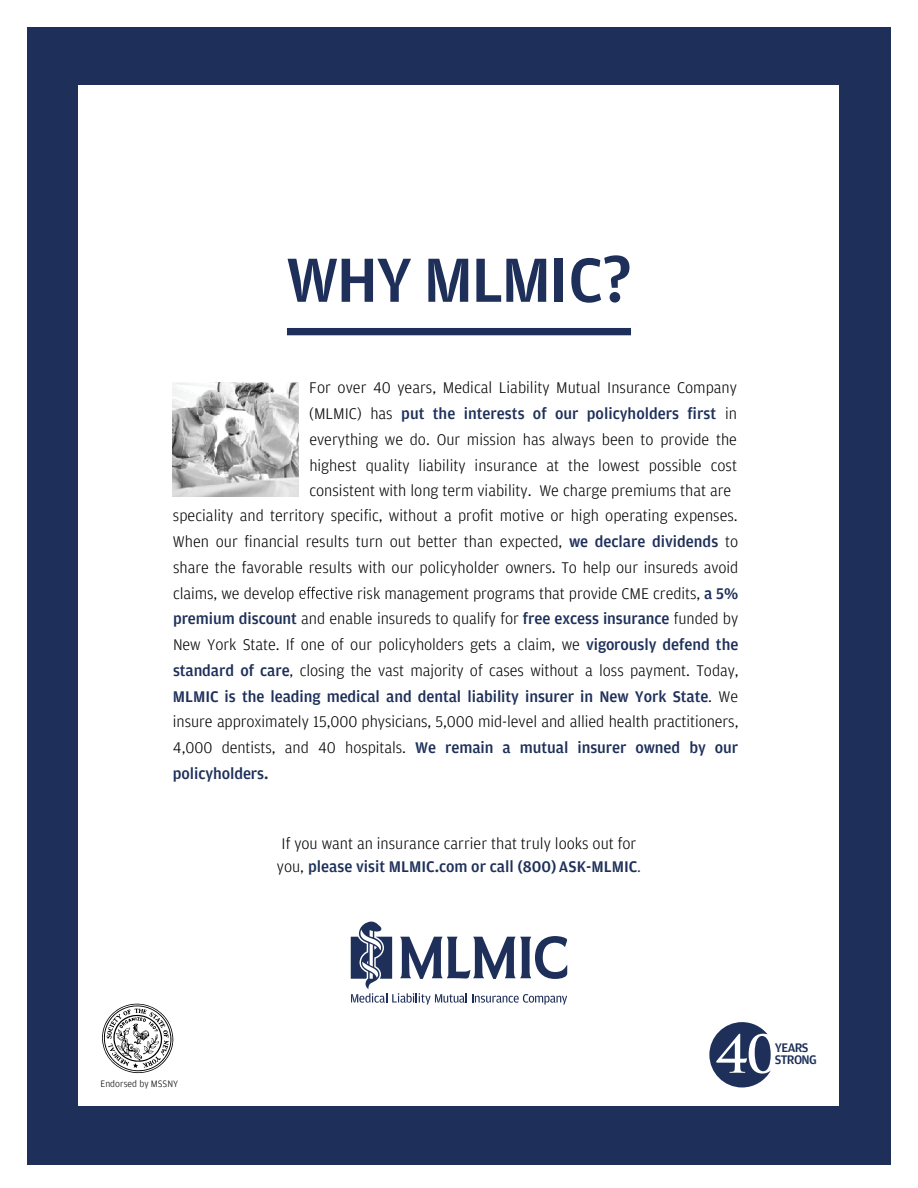
<style>
.page{position:relative;width:918px;height:1188px;background:#fff}
.page>*{position:absolute;margin:0;border:0;box-sizing:border-box;transform-origin:0 0}
.t1{font:500 66.15px "Amplitude";letter-spacing:-.03em;color:#1e305a}
.t2{font:300 16.35px/25.8px "Amplitude";color:#000}
.t3{font:500 16.35px "Amplitude";color:#1e305a}
.t4{font:500 13.2px/12.6px "Amplitude";color:#1e305a}
.t5{font:300 9.9px "Amplitude";color:#000}
.s1{font-weight:300;color:#000}
.s2{font-weight:500;color:#1e305a}
.s3{color:#1e305a}
</style>
<div class="page">
<div style="left:27px;top:27px;width:864px;height:1138px;background:#1e305a"></div>
<div style="left:79px;top:86px;width:760px;height:1020px;background:#fff"></div>
<svg style="left:299px;top:587px;width:35px;height:12px"></svg>
<div style="left:287px;top:328px;width:344px;height:7px;background:#1e305a"></div>
<img style="left:172px;top:382px;width:127px;height:114px">
<svg style="left:351px;top:922px;width:216px;height:83px"></svg>
<svg style="left:709px;top:1022px;width:62px;height:65px"></svg>
<svg style="left:102px;top:1004px;width:71px;height:69px"></svg>
<h1 class="t1" style="left:286px;top:238px;width:348px">WHY MLMIC?</h1>
<p class="t2" style="left:309px;top:375px;width:429px">For over 40 years, Medical Liability Mutual Insurance Company</p>
<p class="t3" style="left:309px;top:403px;width:429px"><span class="s1">(MLMIC) has</span> put the interests of our policyholders first <span class="s1">in</span></p>
<p class="t2" style="left:309px;top:426px;width:429px">everything we do. Our mission has always been to provide the</p>
<p class="t2" style="left:309px;top:452px;width:429px">highest quality liability insurance at the lowest possible cost</p>
<p class="t2" style="left:309px;top:478px;width:424px">consistent with long term viability. We charge premiums that are</p>
<p class="t2" style="left:173px;top:503px;width:566px">speciality and territory specific, without a profit motive or high operating expenses.</p>
<p class="t2" style="left:173px;top:528px;width:567px">When our financial results turn out better than expected, <span class="s2">we declare dividends</span> to</p>
<p class="t2" style="left:173px;top:554px;width:567px">share the favorable results with our policyholder owners. To help our insureds avoid</p>
<p class="t2" style="left:173px;top:580px;width:123px">claims, we develop</p>
<p class="t2" style="left:173px;top:580px;width:567px;text-align:justify;text-indent:162px">ive risk management programs that provide CME credits, <span class="s2">a 5% premium discount</span> and enable insureds to qualify for <span class="s2">free excess insurance</span> funded by New York State. If one of our policyholders gets a claim, we <span class="s2">vigorously defend the standard of care</span>, closing the vast majority of cases without a loss payment. Today, <span class="s2">MLMIC is the leading medical and dental liability insurer in New York State</span>. We insure approximately 15,000 physicians, 5,000 mid-level and allied health practitioners, 4,000 dentists, and 40 hospitals. <span class="s2">We remain a mutual insurer owned by our policyholders.</span></p>
<p class="t2" style="left:277px;top:831px;width:366px;line-height:23px">If you want an insurance carrier that truly looks out for you, <span class="s2">please visit MLMIC.com or call (800)ASK-MLMIC</span><span class="s3">.</span></p>
<p class="t5" style="left:101px;top:1078px;width:79px">Endorsed by MSSNY</p>
<p class="t4" style="left:775px;top:1041px;width:44px">YEARS<br>STRONG</p>
</div>
